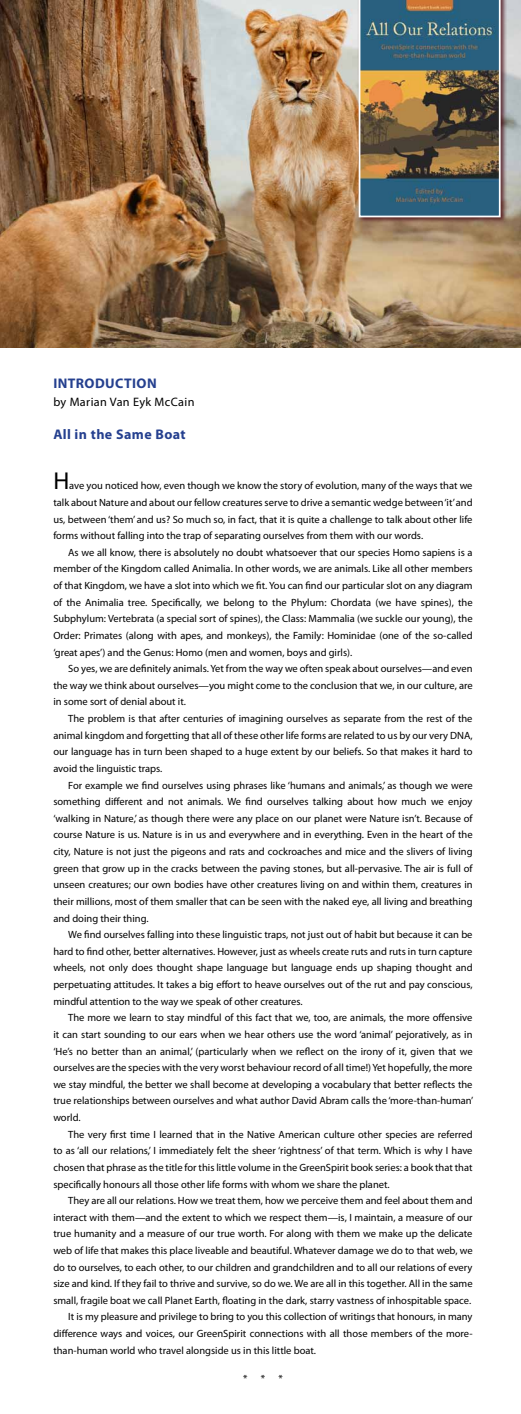
<style>
.page{position:relative;width:521px;height:1414px;background:#fff}
.page>*{position:absolute;margin:0;border:0;box-sizing:border-box;transform-origin:0 0}
.t1{font:24.5px "Myriad Pro";color:#000}
.t2{font:700 14px "Myriad Pro";letter-spacing:.03em;color:#25408f}
.t3{font:12.25px "Myriad Pro";letter-spacing:.03em;color:#000}
.t4{font:10.5px/16.6px "Myriad Pro";color:#000;text-align:justify}
</style>
<div class="page">
<img style="left:0;top:0;width:521px;height:348px">
<div style="left:357px;top:0;width:150px;height:224px;background:#41010a;opacity:.75"></div>
<img style="left:359px;top:0;width:141px;height:217px">
<h2 class="t2" style="left:53px;top:374px;width:105px">INTRODUCTION</h2>
<p class="t3" style="left:53px;top:394px;width:143px">by Marian Van Eyk McCain</p>
<h2 class="t2" style="left:53px;top:425px;width:134px">All in the Same Boat</h2>
<h1 class="t1" style="left:53px;top:466px;width:17px">H</h1>
<p class="t4" style="left:53px;top:477px;width:421px;text-indent:16px">ave you noticed how, even though we know the story of evolution, many of the ways that we talk about Nature and about our fellow creatures serve to drive a semantic wedge between ‘it’ and us, between ‘them’ and us? So much so, in fact, that it is quite a challenge to talk about other life forms without falling into the trap of separating ourselves from them with our words.</p>
<p class="t4" style="left:53px;top:544px;width:421px;text-indent:15px">As we all know, there is absolutely no doubt whatsoever that our species Homo sapiens is a member of the Kingdom called Animalia. In other words, we are animals. Like all other members of that Kingdom, we have a slot into which we fit. You can find our particular slot on any diagram of the Animalia tree. Specifically, we belong to the Phylum: Chordata (we have spines), the Subphylum: Vertebrata (a special sort of spines), the Class: Mammalia (we suckle our young), the Order: Primates (along with apes, and monkeys), the Family: Hominidae (one of the so-called ‘great apes’) and the Genus: Homo (men and women, boys and girls).</p>
<p class="t4" style="left:53px;top:660px;width:421px;text-indent:15px">So yes, we are definitely animals. Yet from the way we often speak about ourselves—and even the way we think about ourselves—you might come to the conclusion that we, in our culture, are in some sort of denial about it.</p>
<p class="t4" style="left:53px;top:710px;width:421px;text-indent:15px">The problem is that after centuries of imagining ourselves as separate from the rest of the animal kingdom and forgetting that all of these other life forms are related to us by our very DNA, our language has in turn been shaped to a huge extent by our beliefs. So that makes it hard to avoid the linguistic traps.</p>
<p class="t4" style="left:53px;top:776px;width:421px;text-indent:15px">For example we find ourselves using phrases like ‘humans and animals,’ as though we were something different and not animals. We find ourselves talking about how much we enjoy ‘walking in Nature,’ as though there were any place on our planet were Nature isn’t. Because of course Nature is us. Nature is in us and everywhere and in everything. Even in the heart of the city, Nature is not just the pigeons and rats and cockroaches and mice and the slivers of living green that grow up in the cracks between the paving stones, but all-pervasive. The air is full of unseen creatures; our own bodies have other creatures living on and within them, creatures in their millions, most of them smaller that can be seen with the naked eye, all living and breathing and doing their thing.</p>
<p class="t4" style="left:53px;top:926px;width:421px;text-indent:15px">We find ourselves falling into these linguistic traps, not just out of habit but because it can be hard to find other, better alternatives. However, just as wheels create ruts and ruts in turn capture wheels, not only does thought shape language but language ends up shaping thought and perpetuating attitudes. It takes a big effort to heave ourselves out of the rut and pay conscious, mindful attention to the way we speak of other creatures.</p>
<p class="t4" style="left:53px;top:1009px;width:422px;text-indent:15px">The more we learn to stay mindful of this fact that we, too, are animals, the more offensive it can start sounding to our ears when we hear others use the word ‘animal’ pejoratively, as in ‘He’s no better than an animal,’ (particularly when we reflect on the irony of it, given that we ourselves are the species with the very worst behaviour record of all time!) Yet hopefully, the more we stay mindful, the better we shall become at developing a vocabulary that better reflects the true relationships between ourselves and what author David Abram calls the ‘more-than-human’ world.</p>
<p class="t4" style="left:53px;top:1125px;width:421px;text-indent:15px">The very first time I learned that in the Native American culture other species are referred to as ‘all our relations,’ I immediately felt the sheer ‘rightness’ of that term. Which is why I have chosen that phrase as the title for this little volume in the GreenSpirit book series: a book that that specifically honours all those other life forms with whom we share the planet.</p>
<p class="t4" style="left:68px;top:1192px;width:406px">They are all our relations. How we treat them, how we perceive them and feel about them and</p>
<p class="t4" style="left:53px;top:1209px;width:421px">interact with them—and the extent to which we respect them—is, I maintain, a measure of our</p>
<p class="t4" style="left:53px;top:1225px;width:421px">true humanity and a measure of our true worth. For along with them we make up the delicate</p>
<p class="t4" style="left:53px;top:1242px;width:421px">web of life that makes this place liveable and beautiful. Whatever damage we do to that web, we</p>
<p class="t4" style="left:53px;top:1258px;width:421px">do to ourselves, to each other, to our children and grandchildren and to all our relations of every</p>
<p class="t4" style="left:53px;top:1275px;width:421px">size and kind. If they fail to thrive and survive, so do we. We are all in this together. All in the same</p>
<p class="t4" style="left:53px;top:1292px;width:419px">small, fragile boat we call Planet Earth, floating in the dark, starry vastness of inhospitable space.</p>
<p class="t4" style="left:68px;top:1308px;width:406px">It is my pleasure and privilege to bring to you this collection of writings that honours, in many</p>
<p class="t4" style="left:53px;top:1325px;width:421px">difference ways and voices, our GreenSpirit connections with all those members of the more-</p>
<p class="t4" style="left:53px;top:1342px;width:264px">than-human world who travel alongside us in this little boat.</p>
<p class="t4" style="left:243px;top:1370px;width:24px">* *</p>
<p class="t4" style="left:278px;top:1370px;width:6px">*</p>
</div>
